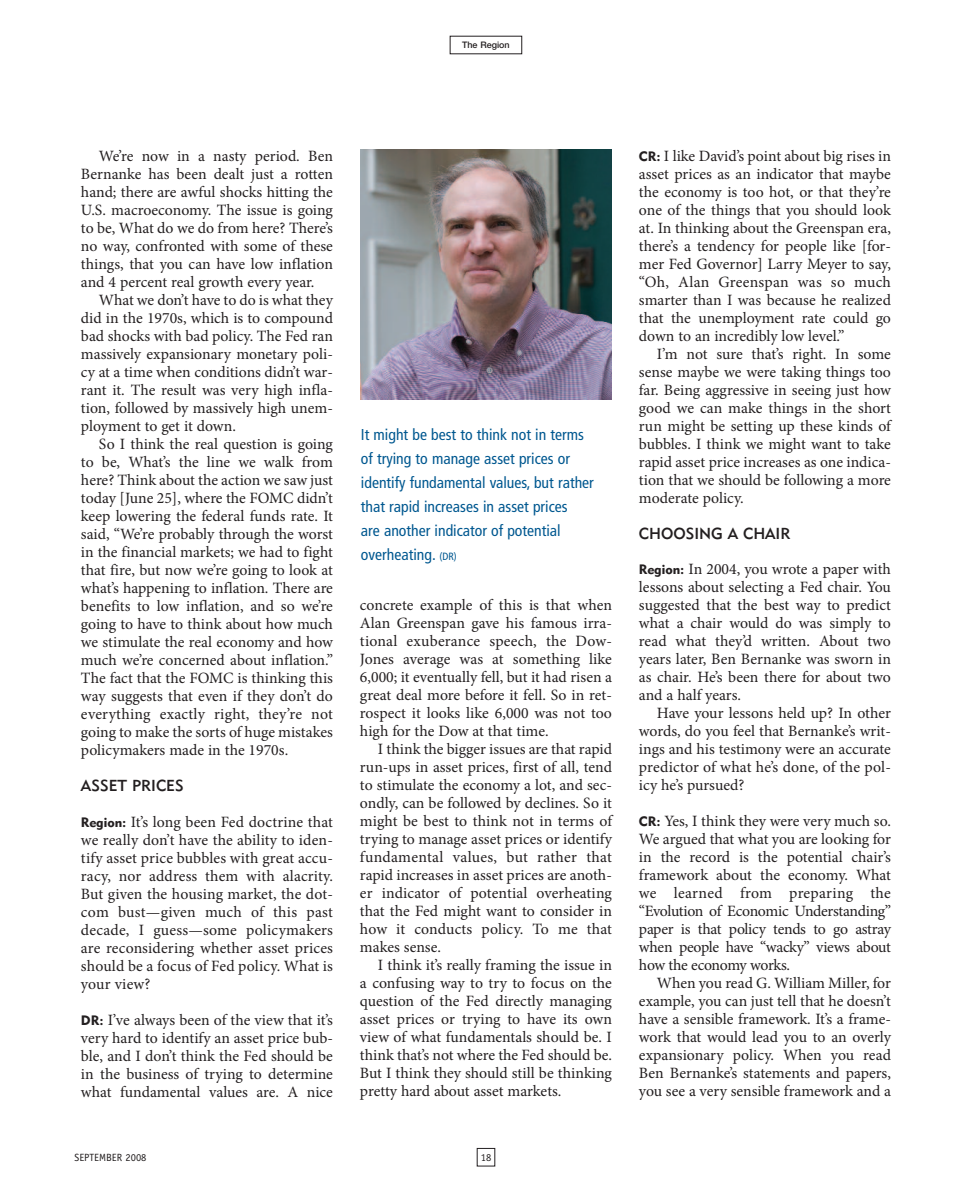
<style>
.page{position:relative;width:972px;height:1188px;background:#fff}
.page>*{position:absolute;margin:0;border:0;box-sizing:border-box;transform-origin:0 0}
.t1{font:15.75px/18px "Minion Pro";color:#231f20;text-align:justify}
.t2{font:condensed 15.75px/24px "Frutiger";color:#005890}
.t3{font:15.75px "Geometric 415 BT Medium A";color:#231f20}
.t4{font:10.5px "Officina Sans";color:#231f20}
.t5{font:500 9px "Helvetica Neue";color:#231f20}
.s1{font-family:"Geometric 415 BT Black A";font-size:13.5px}
.s2{font-size:10.5px}
</style>
<div class="page">
<div style="left:477px;top:1148px;width:18px;height:18px;border:1px solid #231f20"></div>
<img style="left:361px;top:149px;width:250px;height:250px">
<p class="t5" style="left:462px;top:42px;width:49px">The Region</p>
<p class="t1" style="left:81px;top:149px;width:254px;text-indent:18px">We’re now in a nasty period. Ben Bernanke has been dealt just a rotten hand; there are awful shocks hitting the U.S. macroeconomy. The issue is going to be, What do we do from here? There’s no way, confronted with some of these things, that you can have low inflation and 4 percent real growth every year.</p>
<p class="t1" style="left:81px;top:293px;width:254px;text-indent:18px">What we don’t have to do is what they did in the 1970s, which is to compound bad shocks with bad policy. The Fed ran massively expansionary monetary poli&shy;cy at a time when conditions didn’t war&shy;rant it. The result was very high infla&shy;tion, followed by massively high unem&shy;ployment to get it down.</p>
<p class="t1" style="left:81px;top:437px;width:254px;text-indent:18px">So I think the real question is going to be, What’s the line we walk from here? Think about the action we saw just today [June 25], where the FOMC didn’t keep lowering the federal funds rate. It said, “We’re probably through the worst in the financial markets; we had to fight that fire, but now we’re going to look at what’s happening to inflation. There are benefits to low inflation, and so we’re going to have to think about how much we stimulate the real economy and how much we’re concerned about inflation.” The fact that the FOMC is thinking this way suggests that even if they don’t do everything exactly right, they’re not going to make the sorts of huge mistakes policymakers made in the 1970s.</p>
<p class="t3" style="left:81px;top:780px;width:104px">ASSET PRICES</p>
<p class="t1" style="left:81px;top:815px;width:254px"><span class="s1">Region:</span> It’s long been Fed doctrine that we really don’t have the ability to iden&shy;tify asset price bubbles with great accu&shy;racy, nor address them with alacrity.<br>But given the housing market, the dot&shy;com bust—given much of this past decade, I guess—some policymakers are reconsidering whether asset prices should be a focus of Fed policy. What is your view?</p>
<p class="t1" style="left:81px;top:1013px;width:254px"><span class="s1">DR:</span> I’ve always been of the view that it’s very hard to identify an asset price bub&shy;ble, and I don’t think the Fed should be in the business of trying to determine what fundamental values are. A nice</p>
<p class="t2" style="left:361px;top:424px;width:234px">It might be best to think not in terms of trying to manage asset prices or identify fundamental values, but rather that rapid increases in asset prices<br>are another indicator of potential overheating. <span class="s2">(DR)</span></p>
<p class="t1" style="left:360px;top:598px;width:254px">concrete example of this is that when Alan Greenspan gave his famous irra&shy;tional exuberance speech, the Dow-Jones average was at something like 6,000; it eventually fell, but it had risen a great deal more before it fell. So in ret&shy;rospect it looks like 6,000 was not too high for the Dow at that time.</p>
<p class="t1" style="left:360px;top:742px;width:254px;text-indent:18px">I think the bigger issues are that rapid run-ups in asset prices, first of all, tend to stimulate the economy a lot, and sec&shy;ondly, can be followed by declines. So it might be best to think not in terms of trying to manage asset prices or identify fundamental values, but rather that rapid increases in asset prices are anoth&shy;er indicator of potential overheating that the Fed might want to consider in how it conducts policy. To me that makes sense.</p>
<p class="t1" style="left:360px;top:958px;width:254px;text-indent:18px">I think it’s really framing the issue in a confusing way to try to focus on the question of the Fed directly managing asset prices or trying to have its own view of what fundamentals should be. I think that’s not where the Fed should be.<br>But I think they should still be thinking pretty hard about asset markets.</p>
<p class="t4" style="left:75px;top:1153px;width:74px">SEPTEMBER 2008</p>
<p class="t4" style="left:481px;top:1153px;width:12px">18</p>
<p class="t1" style="left:639px;top:149px;width:254px"><span class="s1">CR:</span> I like David’s point about big rises in asset prices as an indicator that maybe the economy is too hot, or that they’re one of the things that you should look at. In thinking about the Greenspan era, there’s a tendency for people like [for&shy;mer Fed Governor] Larry Meyer to say, “Oh, Alan Greenspan was so much smarter than I was because he realized that the unemployment rate could go down to an incredibly low level.”</p>
<p class="t1" style="left:639px;top:347px;width:254px;text-indent:18px">I’m not sure that’s right. In some sense maybe we were taking things too far. Being aggressive in seeing just how good we can make things in the short run might be setting up these kinds of bubbles. I think we might want to take rapid asset price increases as one indica&shy;tion that we should be following a more moderate policy.</p>
<p class="t3" style="left:639px;top:528px;width:153px">CHOOSING A CHAIR</p>
<p class="t1" style="left:639px;top:561px;width:254px"><span class="s1">Region:</span> In 2004, you wrote a paper with lessons about selecting a Fed chair. You suggested that the best way to predict what a chair would do was simply to read what they’d written. About two years later, Ben Bernanke was sworn in as chair. He’s been there for about two and a half years.</p>
<p class="t1" style="left:639px;top:705px;width:254px;text-indent:18px">Have your lessons held up? In other words, do you feel that Bernanke’s writ&shy;ings and his testimony were an accurate predictor of what he’s done, of the pol&shy;icy he’s pursued?</p>
<p class="t1" style="left:639px;top:813px;width:254px"><span class="s1">CR:</span> Yes, I think they were very much so.<br>We argued that what you are looking for in the record is the potential chair’s framework about the economy. What we learned from preparing the “Evolution of Economic Understanding” paper is that policy tends to go astray when people have “wacky” views about how the economy works.</p>
<p class="t1" style="left:639px;top:975px;width:254px;text-indent:18px">When you read G. William Miller, for example, you can just tell that he doesn’t have a sensible framework. It’s a frame&shy;work that would lead you to an overly expansionary policy. When you read Ben Bernanke’s statements and papers, you see a very sensible framework and a</p>
</div>
